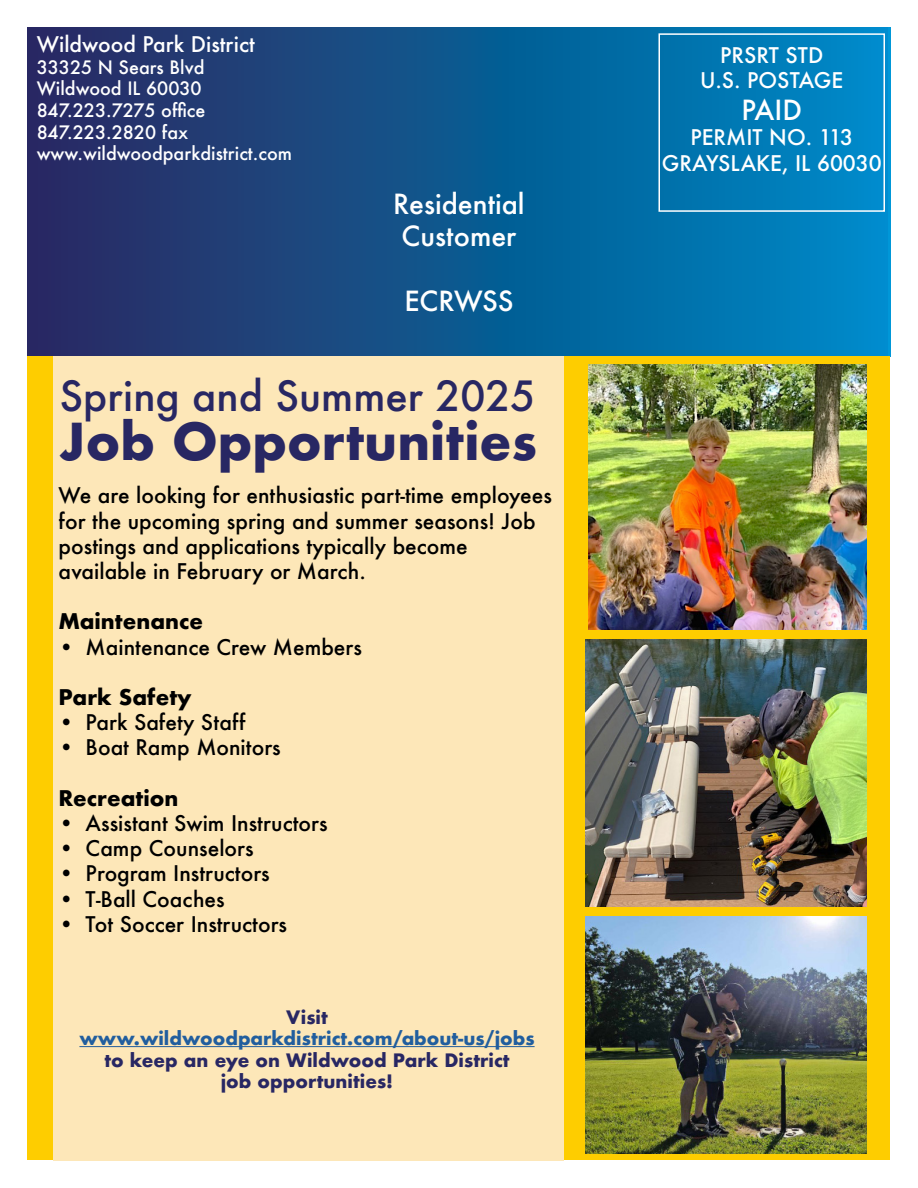
<style>
.page{position:relative;width:918px;height:1188px;background:#fff}
.page>*{position:absolute;margin:0;border:0;box-sizing:border-box;transform-origin:0 0}
.t1{font:700 49.5px "Futura";color:#282763}
.t2{font:500 40.5px "Futura";color:#282763}
.t3{font:500 27px/32.4px "Futura";color:#fff;text-align:center}
.t4{font:500 21px/25.2px "Futura";color:#000}
.t5{font:500 21px/25.2px "Futura";color:#fff;text-align:center}
.t6{font:700 21px "Futura";color:#000}
.t7{font:500 18px/21.6px "Futura";color:#fff}
.t8{font:700 18px/21.6px "Futura";color:#282763;text-align:center}
.t9{font:700 18px "Futura";color:#215e9e}
</style>
<div class="page">
<div style="left:27px;top:27px;width:864px;height:329px;background:linear-gradient(to right,#2a275d,#008bc7)"></div>
<div style="left:658px;top:33px;width:227px;height:179px;border:2px solid #fff"></div>
<div style="left:28px;top:356px;width:862px;height:804px;background:#fecd00"></div>
<div style="left:53px;top:356px;width:511px;height:805px;background:#fde7b8"></div>
<img style="left:588px;top:365px;width:279px;height:264px">
<img style="left:586px;top:917px;width:281px;height:236px">
<img style="left:586px;top:639px;width:281px;height:268px">
<hr style="left:79px;top:1046px;width:456px;height:1px;background:#215e9e">
<p class="t5" style="left:37px;top:32px;width:220px">Wildwood Park District</p>
<p class="t7" style="left:37px;top:56px;width:257px">33325 N Sears Blvd<br>Wildwood IL 60030<br>847.223.7275 office<br>847.223.2820 fax www.wildwoodparkdistrict.com</p>
<p class="t3" style="left:393px;top:187px;width:133px">Residential<br>Customer</p>
<p class="t3" style="left:404px;top:285px;width:111px">ECRWSS</p>
<h2 class="t2" style="left:60px;top:369px;width:477px">Spring and Summer 2025</h2>
<h1 class="t1" style="left:60px;top:406px;width:479px">Job Opportunities</h1>
<p class="t4" style="left:59px;top:483px;width:495px">We are looking for enthusiastic part-time employees for the upcoming spring and summer seasons! Job postings and applications typically become available in February or March.</p>
<p class="t6" style="left:59px;top:606px;width:146px">Maintenance</p>
<p class="t4" style="left:59px;top:634px;width:305px">• Maintenance Crew Members</p>
<p class="t6" style="left:59px;top:682px;width:135px">Park Safety</p>
<p class="t4" style="left:59px;top:709px;width:188px">• Park Safety Staff</p>
<p class="t4" style="left:59px;top:735px;width:224px">• Boat Ramp Monitors</p>
<p class="t6" style="left:59px;top:783px;width:121px">Recreation</p>
<p class="t4" style="left:59px;top:810px;width:270px">• Assistant Swim Instructors</p>
<p class="t4" style="left:59px;top:835px;width:196px">• Camp Counselors</p>
<p class="t4" style="left:59px;top:861px;width:213px">• Program Instructors</p>
<p class="t4" style="left:59px;top:886px;width:168px">• T-Ball Coaches</p>
<p class="t4" style="left:59px;top:911px;width:230px">• Tot Soccer Instructors</p>
<p class="t8" style="left:286px;top:1006px;width:43px">Visit</p>
<p class="t9" style="left:79px;top:1025px;width:457px">www.wildwoodparkdistrict.com/about-us/jobs</p>
<p class="t8" style="left:104px;top:1049px;width:407px">to keep an eye on Wildwood Park District job opportunities!</p>
<p class="t5" style="left:700px;top:42px;width:145px">PRSRT STD<br>U.S. POSTAGE</p>
<p class="t3" style="left:741px;top:94px;width:62px">PAID</p>
<p class="t5" style="left:662px;top:125px;width:222px">PERMIT NO. 113<br>GRAYSLAKE, IL 60030</p>
</div>
